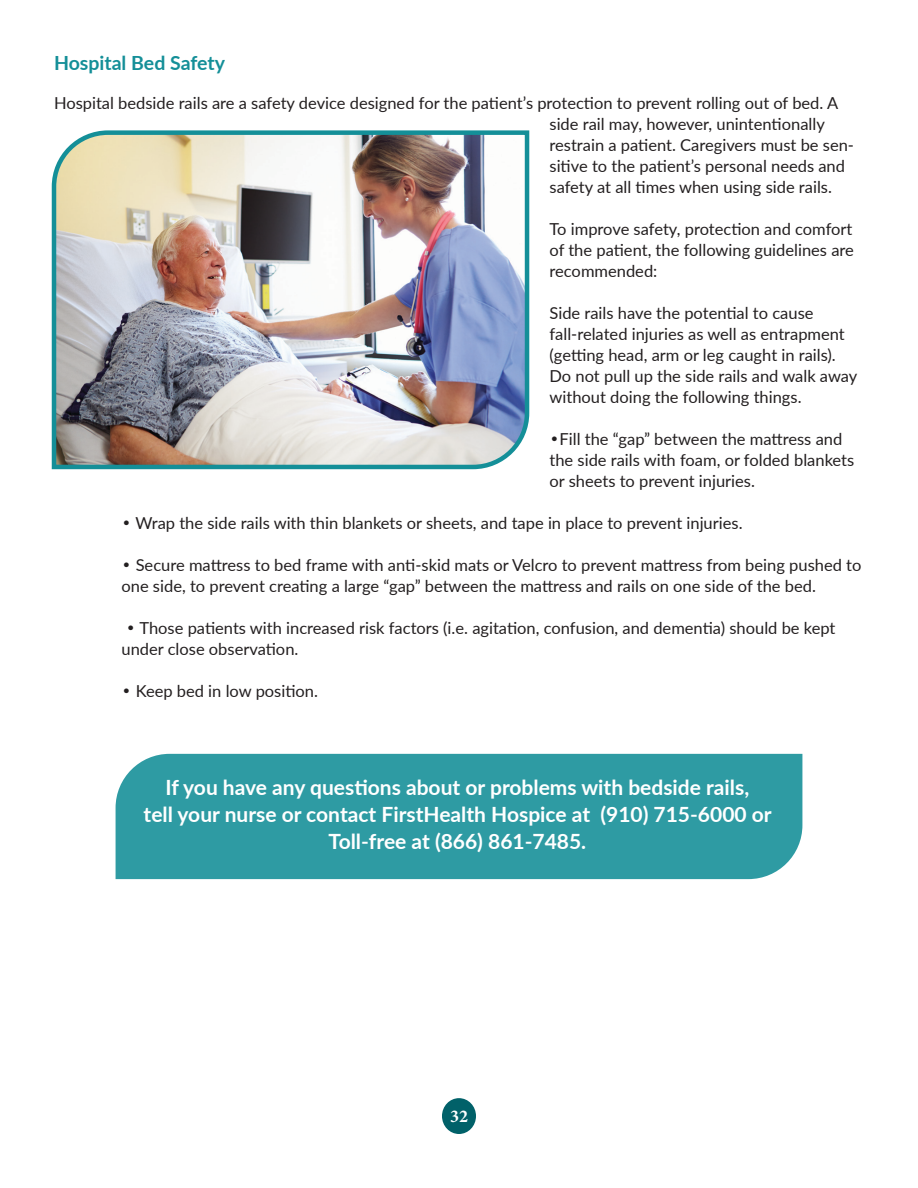
<style>
.page{position:relative;width:918px;height:1188px;background:#fff}
.page>*{position:absolute;margin:0;border:0;box-sizing:border-box;transform-origin:0 0}
.t1{font:700 21px/27px "Lato";color:#fff;text-align:center}
.t2{font:700 19.5px "Lato";color:#148f98}
.t3{font:700 18px "Minion Pro";color:#fff}
.t4{font:16.5px/21px "Lato";color:#231f20}
.s1{font-family:"Palatino";font-weight:700}
</style>
<div class="page">
<div style="left:116px;top:754px;width:686px;height:125px;background:#2e9ba3"></div>
<img style="left:51px;top:130px;width:479px;height:340px">
<div style="left:442px;top:1098px;width:34px;height:36px;background:#016169;border-radius:50%"></div>
<p class="t2" style="left:54px;top:48px;width:173px">Hospital Bed Safety</p>
<p class="t4" style="left:550px;top:91px;width:306px;text-indent:-496px">Hospital bedside rails are a safety device designed for the patient’s protection to prevent rolling out of bed. A side rail may, however, unintentionally restrain a patient. Caregivers must be sen&shy;sitive to the patient’s personal needs and safety at all times when using side rails.</p>
<p class="t4" style="left:550px;top:217px;width:306px;text-align:justify">To improve safety, protection and comfort of the patient, the following guidelines are recommended:</p>
<p class="t4" style="left:550px;top:301px;width:309px">Side rails have the potential to cause fall-related injuries as well as entrapment (getting head, arm or leg caught in rails).<br>Do not pull up the side rails and walk away without doing the following things.</p>
<p class="t4" style="left:550px;top:427px;width:306px"><span class="s1">•</span>Fill the “gap” between the mattress and the side rails with foam, or folded blankets or sheets to prevent injuries.</p>
<p class="t4" style="left:122px;top:511px;width:623px"><span class="s1">•</span> Wrap the side rails with thin blankets or sheets, and tape in place to prevent injuries.</p>
<p class="t4" style="left:122px;top:553px;width:741px"><span class="s1">•</span> Secure mattress to bed frame with anti-skid mats or Velcro to prevent mattress from being pushed to one side, to prevent creating a large “gap” between the mattress and rails on one side of the bed.</p>
<p class="t4" style="left:122px;top:616px;width:716px"><span class="s1">•</span> Those patients with increased risk factors (i.e. agitation, confusion, and dementia) should be kept under close observation.</p>
<p class="t4" style="left:122px;top:679px;width:198px"><span class="s1">•</span> Keep bed in low position.</p>
<p class="t1" style="left:144px;top:772px;width:630px">If you have any questions about or problems with bedside rails,<br>tell your nurse or contact FirstHealth Hospice at (910) 715-6000 or<br>Toll-free at (866) 861-7485.</p>
<p class="t3" style="left:450px;top:1104px;width:19px">32</p>
</div>
